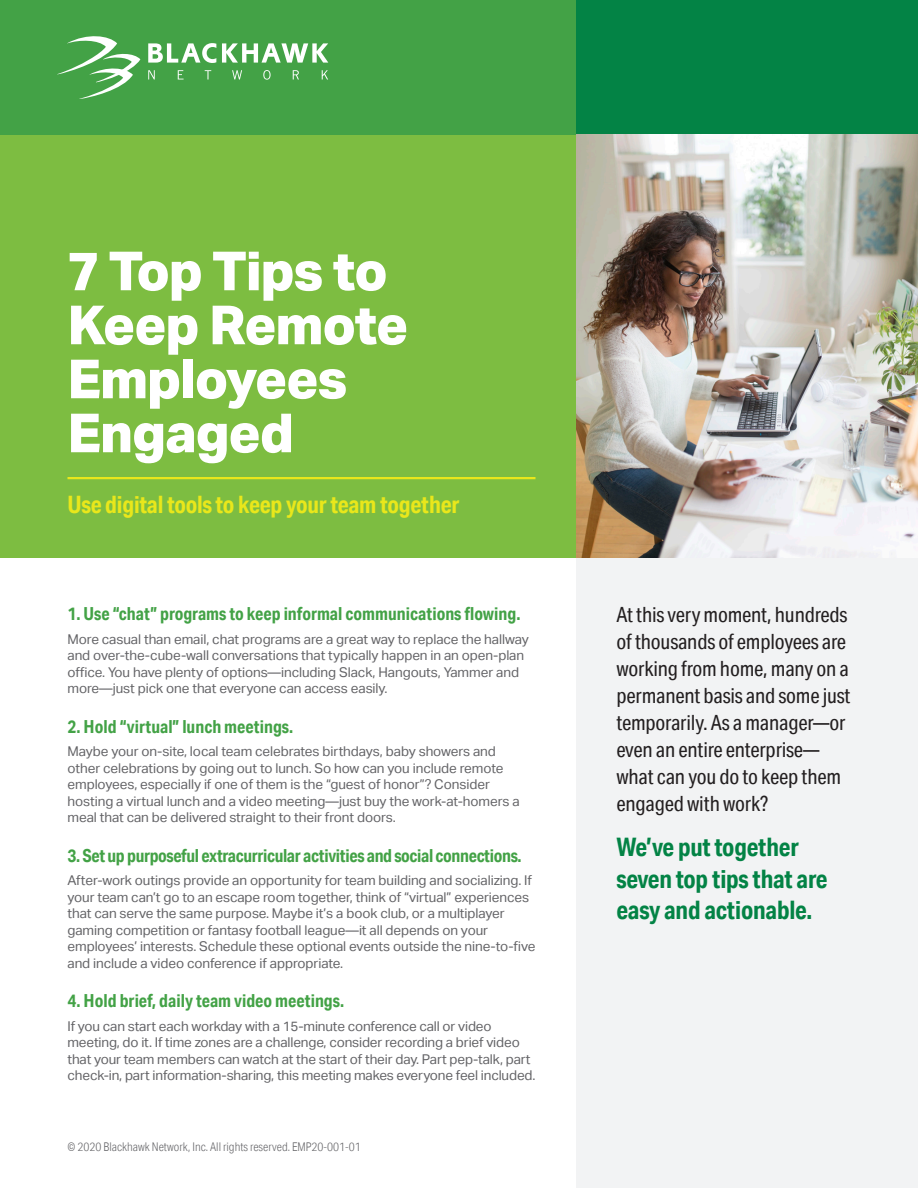
<style>
.page{position:relative;width:918px;height:1188px;background:#fff}
.page>*{position:absolute;margin:0;border:0;box-sizing:border-box;transform-origin:0 0}
.Title_-_SS{font:800 54px/54px "Aktiv Grotesk";letter-spacing:-.025em;color:#fff}
.Sidebar_-_Callout{font:700 25.5px/31.5px "Aktiv Grotesk Cd";letter-spacing:-.01em;color:#038345}
.Subtitle{font:700 24px "Aktiv Grotesk Cd";letter-spacing:-.01em;color:#e9e71b}
.Sidebar_-_Callout-2{font:21px/27px "Aktiv Grotesk Cd";letter-spacing:-.01em;color:#231f20}
.Subhead{font:700 18px "Aktiv Grotesk Cd";color:#43a246}
.Subhead-2{font:700 18px "Aktiv Grotesk Cd";letter-spacing:-.02em;color:#43a246}
.Body{font:13.5px/16.5px "Aktiv Grotesk";letter-spacing:-.005em;color:#636366}
.Legal{font:300 12px "Aktiv Grotesk Cd";color:#636366}
</style>
<div class="page">
<div style="left:576px;top:557px;width:342px;height:631px;background:#f2f3f4"></div>
<div style="left:0;top:135px;width:918px;height:423px;background:#7dbd41"></div>
<div style="left:0;top:0;width:576px;height:135px;background:#43a246"></div>
<div style="left:576px;top:0;width:342px;height:135px;background:#038345"></div>
<svg style="left:148px;top:70px;width:7px;height:9px"></svg>
<svg style="left:178px;top:70px;width:6px;height:9px"></svg>
<svg style="left:205px;top:70px;width:6px;height:10px"></svg>
<svg style="left:232px;top:70px;width:10px;height:9px"></svg>
<svg style="left:263px;top:70px;width:8px;height:10px"></svg>
<svg style="left:293px;top:70px;width:6px;height:9px"></svg>
<svg style="left:322px;top:70px;width:6px;height:9px"></svg>
<svg style="left:148px;top:43px;width:68px;height:20px"></svg>
<svg style="left:222px;top:43px;width:106px;height:20px"></svg>
<svg style="left:57px;top:36px;width:83px;height:63px"></svg>
<hr style="left:68px;top:477px;width:468px;height:2px;background:#e9e71b">
<img style="left:576px;top:135px;width:342px;height:423px">
<p class="Title_-_SS" style="left:68px;top:243px;width:342px">7 Top Tips to<br>Keep Remote<br>Employees<br>Engaged</p>
<p class="Subtitle" style="left:68px;top:490px;width:393px">Use digital tools to keep your team together</p>
<p class="Subhead" style="left:68px;top:603px;width:455px">1. Use “chat” programs to keep informal communications flowing.</p>
<p class="Body" style="left:68px;top:631px;width:463px">More casual than email, chat programs are a great way to replace the hallway and over-the-cube-wall conversations that typically happen in an open-plan office. You have plenty of options—including Slack, Hangouts, Yammer and more—just pick one that everyone can access easily.</p>
<p class="Subhead" style="left:68px;top:715px;width:227px">2. Hold “virtual” lunch meetings.</p>
<p class="Body" style="left:68px;top:743px;width:454px">Maybe your on-site, local team celebrates birthdays, baby showers and other celebrations by going out to lunch. So how can you include remote employees, especially if one of them is the “guest of honor”? Consider hosting a virtual lunch and a video meeting—just buy the work-at-homers a meal that can be delivered straight to their front doors.</p>
<p class="Subhead-2" style="left:68px;top:844px;width:456px">3. Set up purposeful extracurricular activities and social connections.</p>
<p class="Body" style="left:68px;top:872px;width:470px">After-work outings provide an opportunity for team building and socializing. If your team can’t go to an escape room together, think of “virtual” experiences that can serve the same purpose. Maybe it’s a book club, or a multiplayer gaming competition or fantasy football league—it all depends on your employees’ interests. Schedule these optional events outside the nine-to-five and include a video conference if appropriate.</p>
<p class="Subhead" style="left:68px;top:990px;width:278px">4. Hold brief, daily team video meetings.</p>
<p class="Body" style="left:68px;top:1018px;width:470px">If you can start each workday with a 15-minute conference call or video meeting, do it. If time zones are a challenge, consider recording a brief video that your team members can watch at the start of their day. Part pep-talk, part check-in, part information-sharing, this meeting makes everyone feel included.</p>
<p class="Legal" style="left:68px;top:1139px;width:295px">© 2020 Blackhawk Network, Inc. All rights reserved. EMP20-001-01</p>
<p class="Sidebar_-_Callout-2" style="left:616px;top:601px;width:235px">At this very moment, hundreds of thousands of employees are working from home, many on a permanent basis and some just temporarily. As a manager—or even an entire enterprise— what can you do to keep them engaged with work?</p>
<p class="Sidebar_-_Callout" style="left:616px;top:831px;width:212px">We’ve put together seven top tips that are easy and actionable.</p>
</div>
